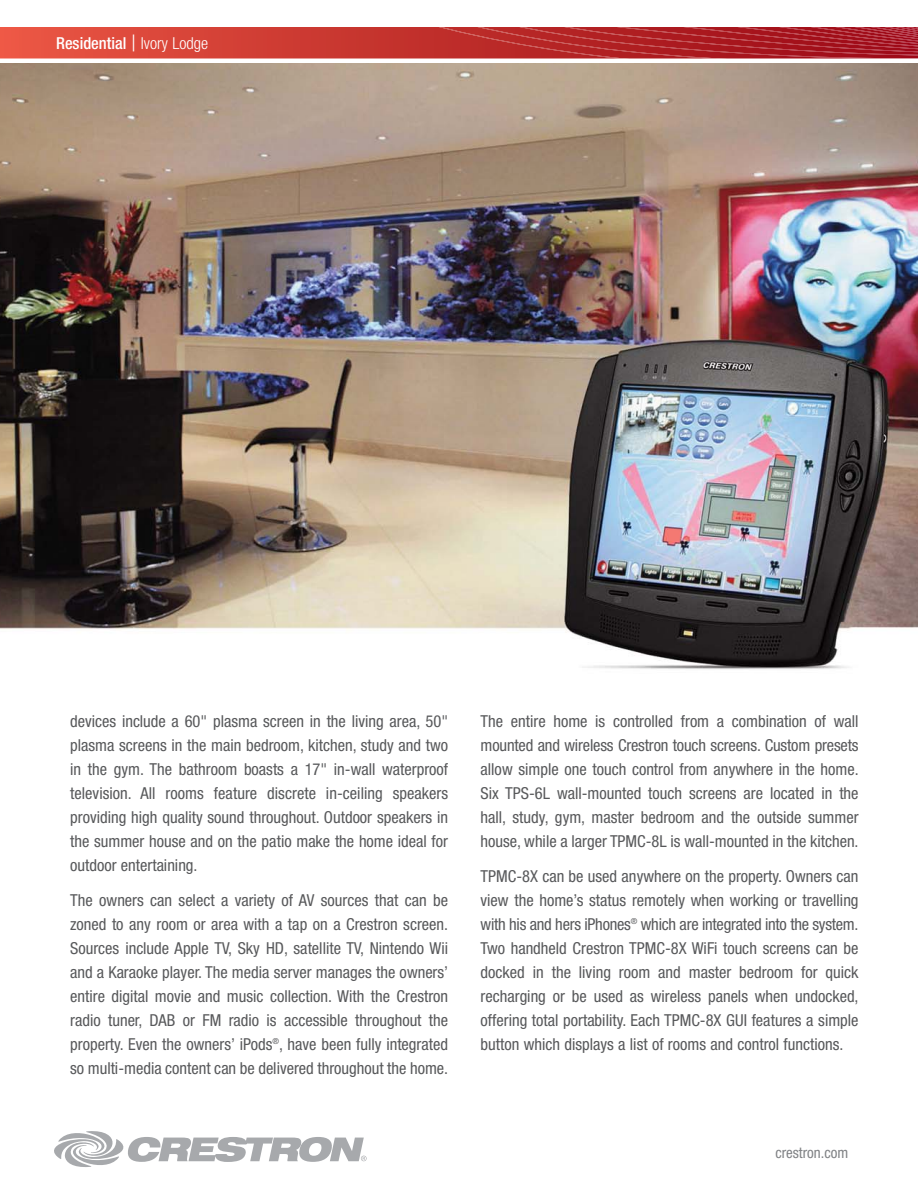
<style>
.page{position:relative;width:918px;height:1188px;background:#fff}
.page>*{position:absolute;margin:0;border:0;box-sizing:border-box;transform-origin:0 0}
.t1{font:condensed 16.5px/24px "Helvetica Neue";color:#58595b;text-align:justify}
.t2{font:500 condensed 16.5px "Helvetica Neue";color:#fff}
.t3{font:condensed 15px "Helvetica Neue";color:#808285}
.s1{font-weight:300;font-stretch:expanded;font-size:22.5px}
.s2{font-weight:300}
</style>
<div class="page">
<img style="left:0;top:63px;width:918px;height:606px">
<svg style="left:54px;top:1131px;width:313px;height:36px"></svg>
<svg style="left:0;top:27px;width:918px;height:32px;background:#c33734"></svg>
<p class="t2" style="left:56px;top:37px;width:153px">Residential <span class="s1">|</span> <span class="s2">Ivory Lodge</span></p>
<p class="t1" style="left:70px;top:711px;width:380px">devices include a 60" plasma screen in the living area, 50" plasma screens in the main bedroom, kitchen, study and two in the gym. The bathroom boasts a 17" in-wall waterproof television. All rooms feature discrete in-ceiling speakers providing high quality sound throughout. Outdoor speakers in the summer house and on the patio make the home ideal for outdoor entertaining.</p>
<p class="t1" style="left:70px;top:890px;width:380px">The owners can select a variety of AV sources that can be zoned to any room or area with a tap on a Crestron screen.<br>Sources include Apple TV, Sky HD, satellite TV, Nintendo Wii and a Karaoke player. The media server manages the owners’ entire digital movie and music collection. With the Crestron radio tuner, DAB or FM radio is accessible throughout the property. Even the owners’ iPods<sup>®</sup>, have been fully integrated so multi-media content can be delivered throughout the home.</p>
<p class="t1" style="left:481px;top:711px;width:380px">The entire home is controlled from a combination of wall mounted and wireless Crestron touch screens. Custom presets allow simple one touch control from anywhere in the home.<br>Six TPS-6L wall-mounted touch screens are located in the hall, study, gym, master bedroom and the outside summer house, while a larger TPMC-8L is wall-mounted in the kitchen.</p>
<p class="t1" style="left:481px;top:866px;width:380px">TPMC-8X can be used anywhere on the property. Owners can view the home’s status remotely when working or travelling with his and hers iPhones<sup>®</sup> which are integrated into the system.<br>Two handheld Crestron TPMC-8X WiFi touch screens can be docked in the living room and master bedroom for quick recharging or be used as wireless panels when undocked, offering total portability. Each TPMC-8X GUI features a simple button which displays a list of rooms and control functions.</p>
<p class="t3" style="left:775px;top:1148px;width:74px">crestron.com</p>
</div>
